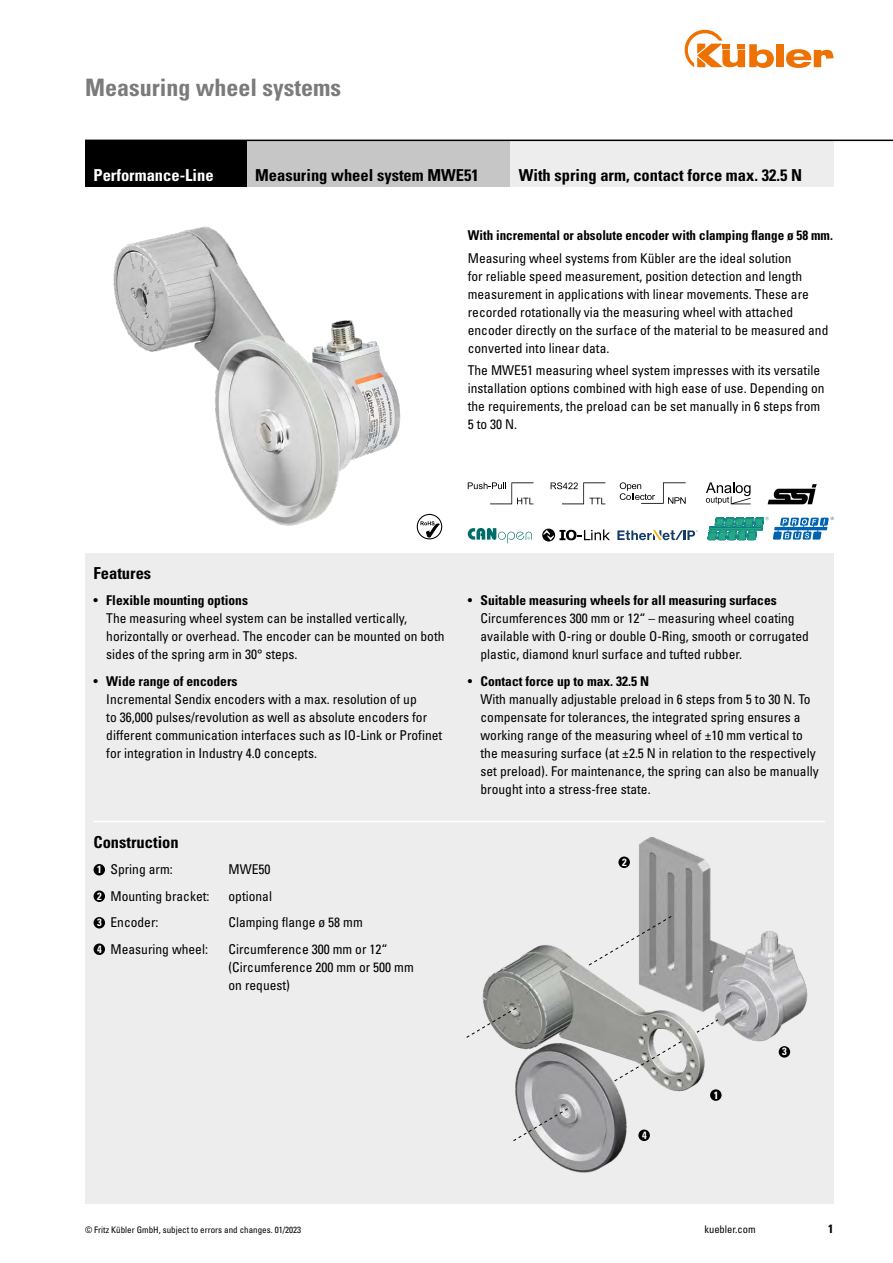
<style>
.page{position:relative;width:893px;height:1263px;background:#fff}
.page>*{position:absolute;margin:0;border:0;box-sizing:border-box;transform-origin:0 0}
.Kapitel{font:700 condensed 24px "Univers";color:#7c7b7b}
.Bestellschlüssel{font:700 condensed 16.5px "Univers";color:#000}
.Head_weiß{font:700 condensed 16.5px "Univers";color:#fff}
.Bestellschlüssel-2{font:condensed 13.5px/18px "Univers LT Std";color:#000}
._9_Text_fett{font:condensed 13.5px/18px "Univers LT Std";color:#000}
.Bestellschlüssel-3{font:700 condensed 13.5px "Univers LT Std";color:#000}
._9_Text_fett-2{font:700 condensed 13.5px "Univers";color:#000}
.t1{font:700 condensed 12px "Univers";color:#000}
.t2{font:condensed 10.5px "Univers LT Std";color:#000}
.t3{font:700 condensed 10.5px "Univers";color:#fff}
.t4{font:condensed 9px "Univers LT Std";color:#000}
.s1{font-weight:400}
.s2{font-weight:700}
</style>
<div class="page">
<div style="left:776px;top:44px;width:8px;height:23px;background:#ee7203"></div>
<svg style="left:786px;top:49px;width:47px;height:19px"></svg>
<svg style="left:685px;top:30px;width:89px;height:38px"></svg>
<svg style="left:468px;top:528px;width:64px;height:15px"></svg>
<svg style="left:768px;top:484px;width:49px;height:20px"></svg>
<svg style="left:706px;top:482px;width:45px;height:22px"></svg>
<svg style="left:542px;top:529px;width:68px;height:12px"></svg>
<svg style="left:617px;top:530px;width:81px;height:10px"></svg>
<svg style="left:708px;top:517px;width:126px;height:23px"></svg>
<img style="left:113px;top:226px;width:330px;height:314px">
<div style="left:85px;top:553px;width:748px;height:650px;background:#ededed"></div>
<img style="left:482px;top:838px;width:326px;height:335px">
<svg style="left:696px;top:1019px;width:23px;height:14px"></svg>
<svg style="left:588px;top:915px;width:84px;height:51px"></svg>
<div style="left:779px;top:1046px;width:11px;height:11px;background:#000;border-radius:50%"></div>
<div style="left:618px;top:856px;width:12px;height:12px;background:#000;border-radius:50%"></div>
<div style="left:710px;top:1089px;width:12px;height:12px;background:#000;border-radius:50%"></div>
<div style="left:638px;top:1129px;width:12px;height:12px;background:#000;border-radius:50%"></div>
<svg style="left:466px;top:1007px;width:51px;height:31px"></svg>
<svg style="left:613px;top:1040px;width:69px;height:42px"></svg>
<svg style="left:512px;top:1108px;width:57px;height:34px"></svg>
<svg style="left:620px;top:482px;width:66px;height:22px"></svg>
<svg style="left:468px;top:482px;width:65px;height:22px"></svg>
<svg style="left:551px;top:482px;width:54px;height:22px"></svg>
<div style="left:510px;top:140px;width:323px;height:47px;background:#ededed"></div>
<div style="left:247px;top:140px;width:263px;height:47px;background:#c6c6c6"></div>
<div style="left:85px;top:140px;width:162px;height:47px;background:#000"></div>
<hr style="left:94px;top:821px;width:731px;height:1px;background:#fff">
<div style="left:94px;top:864px;width:11px;height:11px;background:#000;border-radius:50%"></div>
<div style="left:94px;top:890px;width:11px;height:12px;background:#000;border-radius:50%"></div>
<div style="left:94px;top:917px;width:11px;height:11px;background:#000;border-radius:50%"></div>
<div style="left:94px;top:943px;width:11px;height:12px;background:#000;border-radius:50%"></div>
<hr style="left:85px;top:140px;width:808px;height:1px;background:#000">
<p class="Kapitel" style="left:85px;top:72px;width:257px">Measuring wheel systems</p>
<p class="Head_weiß" style="left:94px;top:165px;width:122px">Performance-Line</p>
<p class="Bestellschlüssel" style="left:255px;top:165px;width:225px">Measuring wheel system MWE51</p>
<p class="Bestellschlüssel" style="left:519px;top:165px;width:285px">With spring arm, contact force max. 32.5 N</p>
<p class="_9_Text_fett-2" style="left:468px;top:227px;width:367px">With incremental or absolute encoder with clamping flange ø 58 mm.</p>
<p class="_9_Text_fett" style="left:468px;top:249px;width:362px">Measuring wheel systems from Kübler are the ideal solution<br>for reliable speed measurement, position detection and length measurement in applications with linear movements. These are recorded rotationally via the measuring wheel with attached encoder directly on the surface of the material to be measured and converted into linear data.</p>
<p class="_9_Text_fett" style="left:468px;top:361px;width:358px">The MWE51 measuring wheel system impresses with its versatile installation options combined with high ease of use. Depending on the requirements, the preload can be set manually in 6 steps from 5 to 30 N.</p>
<p class="Bestellschlüssel" style="left:94px;top:563px;width:59px">Features</p>
<p class="Bestellschlüssel-3" style="left:94px;top:592px;width:156px"><span class="s1">•</span> Flexible mounting options</p>
<p class="Bestellschlüssel-2" style="left:106px;top:609px;width:340px">The measuring wheel system can be installed vertically, horizontally or overhead. The encoder can be mounted on both sides of the spring arm in 30° steps.</p>
<p class="Bestellschlüssel-3" style="left:94px;top:672px;width:145px"><span class="s1">•</span> Wide range of encoders</p>
<p class="Bestellschlüssel-2" style="left:106px;top:690px;width:337px">Incremental Sendix encoders with a max. resolution of up<br>to 36,000 pulses/revolution as well as absolute encoders for different communication interfaces such as IO-Link or Profinet for integration in Industry 4.0 concepts.</p>
<p class="Bestellschlüssel" style="left:94px;top:832px;width:87px">Construction</p>
<p class="t3" style="left:97px;top:863px;width:6px">1</p>
<p class="Bestellschlüssel-2" style="left:111px;top:860px;width:64px">Spring arm:</p>
<p class="Bestellschlüssel-2" style="left:229px;top:860px;width:43px">MWE50</p>
<p class="t3" style="left:97px;top:889px;width:6px">2</p>
<p class="Bestellschlüssel-2" style="left:111px;top:887px;width:100px">Mounting bracket:</p>
<p class="Bestellschlüssel-2" style="left:229px;top:887px;width:45px">optional</p>
<p class="t3" style="left:97px;top:916px;width:6px">3</p>
<p class="Bestellschlüssel-2" style="left:111px;top:913px;width:49px">Encoder:</p>
<p class="Bestellschlüssel-2" style="left:229px;top:913px;width:136px">Clamping flange ø 58 mm</p>
<p class="t3" style="left:97px;top:942px;width:6px">4</p>
<p class="Bestellschlüssel-2" style="left:111px;top:940px;width:99px">Measuring wheel:</p>
<p class="Bestellschlüssel-2" style="left:229px;top:940px;width:160px">Circumference 300 mm or 12“</p>
<p class="Bestellschlüssel-2" style="left:229px;top:958px;width:187px">(Circumference 200 mm or 500 mm on request)</p>
<p class="Bestellschlüssel-2" style="left:480px;top:591px;width:330px;text-indent:-13px">• <span class="s2">Suitable measuring wheels for all measuring surfaces </span>Circumferences 300 mm or 12“ – measuring wheel coating available with O-ring or double O-Ring, smooth or corrugated plastic, diamond knurl surface and tufted rubber.</p>
<p class="Bestellschlüssel-3" style="left:468px;top:672px;width:183px"><span class="s1">•</span> Contact force up to max. 32.5 N</p>
<p class="Bestellschlüssel-2" style="left:480px;top:690px;width:340px">With manually adjustable preload in 6 steps from 5 to 30 N. To compensate for tolerances, the integrated spring ensures a working range of the measuring wheel of ±10 mm vertical to the measuring surface (at ±2.5 N in relation to the respectively set preload). For maintenance, the spring can also be manually brought into a stress-free state.</p>
<p class="t3" style="left:622px;top:855px;width:6px">2</p>
<p class="t3" style="left:642px;top:1128px;width:6px">4</p>
<p class="t3" style="left:714px;top:1088px;width:6px">1</p>
<p class="t3" style="left:782px;top:1045px;width:6px">3</p>
<p class="t4" style="left:85px;top:1224px;width:218px">© Fritz Kübler GmbH, subject to errors and changes. 01/2023</p>
<p class="t2" style="left:704px;top:1223px;width:53px">kuebler.com</p>
<p class="t1" style="left:828px;top:1221px;width:7px">1</p>
</div>
